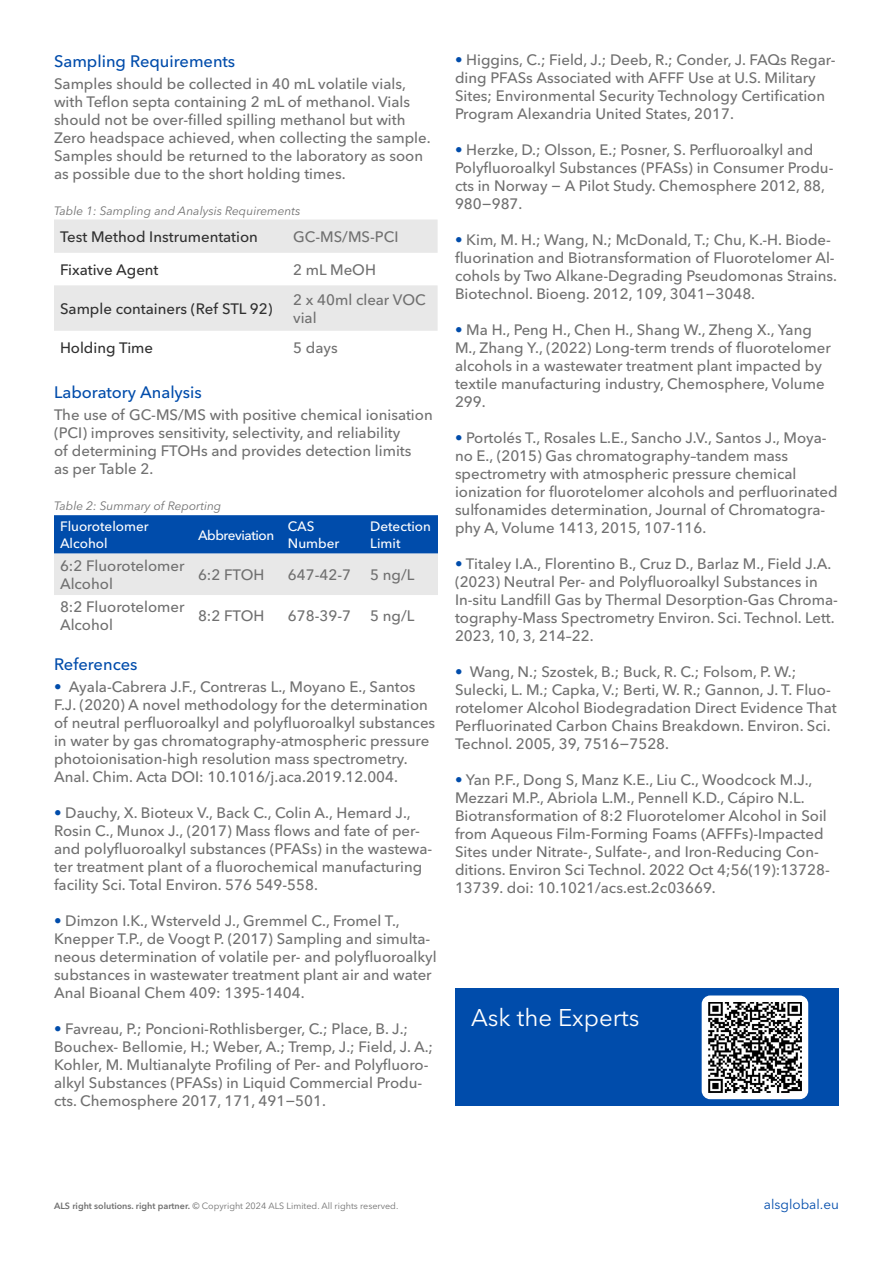
<style>
.page{position:relative;width:893px;height:1263px;background:#fff}
.page>*{position:absolute;margin:0;border:0;box-sizing:border-box;transform-origin:0 0}
.t1{font:24px "Avenir Next LT Pro";color:#fff}
.t2{font:500 16.5px "Avenir Next LT Pro";color:#004cab}
.t3{font:500 15px/18px "Avenir Next LT Pro";color:#707070}
.t4{font:500 15px "Avenir Next LT Pro";color:#303030}
.t5{font:500 13.5px/16.2px "Avenir Next LT Pro";color:#fff}
.t6{font:13.5px "Avenir Next LT Pro";color:#004cab}
.t7{font:500 13.5px "Avenir Next LT Pro";letter-spacing:-.03em;color:#fff}
.t8{font:italic 12px "Avenir Next LT Pro";color:#707070}
.t9{font:9px "Avenir Next LT Pro";color:#707070}
.s1{color:#004cab}
.s2{font-weight:600}
</style>
<div class="page">
<div style="left:54px;top:219px;width:384px;height:34px;background:#e8e8e8"></div>
<div style="left:54px;top:285px;width:384px;height:46px;background:#e8e8e8"></div>
<svg style="left:54px;top:515px;width:384px;height:80px;background:#799dca"></svg>
<div style="left:455px;top:989px;width:384px;height:117px;background:#004cab"></div>
<div style="left:702px;top:995px;width:106px;height:104px;background:#fff;border-radius:9px"></div>
<img style="left:708px;top:1002px;width:94px;height:91px">
<p class="t2" style="left:54px;top:51px;width:183px">Sampling Requirements</p>
<p class="t3" style="left:54px;top:74px;width:378px">Samples should be collected in 40 mL volatile vials, with Teflon septa containing 2 mL of methanol. Vials should not be over-filled spilling methanol but with Zero headspace achieved, when collecting the sample.<br>Samples should be returned to the laboratory as soon as possible due to the short holding times.</p>
<p class="t8" style="left:54px;top:204px;width:248px">Table 1: Sampling and Analysis Requirements</p>
<p class="t4" style="left:60px;top:228px;width:199px">Test Method Instrumentation</p>
<p class="t3" style="left:293px;top:228px;width:107px">GC-MS/MS-PCI</p>
<p class="t4" style="left:60px;top:260px;width:100px">Fixative Agent</p>
<p class="t3" style="left:293px;top:260px;width:84px">2 mL MeOH</p>
<p class="t4" style="left:60px;top:299px;width:214px">Sample containers (Ref STL 92)</p>
<p class="t3" style="left:293px;top:290px;width:134px">2 x 40ml clear VOC vial</p>
<p class="t4" style="left:60px;top:339px;width:95px">Holding Time</p>
<p class="t3" style="left:293px;top:339px;width:46px">5 days</p>
<p class="t2" style="left:54px;top:382px;width:149px">Laboratory Analysis</p>
<p class="t3" style="left:54px;top:406px;width:380px">The use of GC-MS/MS with positive chemical ionisation (PCI) improves sensitivity, selectivity, and reliability</p>
<p class="t3" style="left:54px;top:442px;width:359px">of determining FTOHs and provides detection limits</p>
<p class="t3" style="left:54px;top:460px;width:101px">as per Table 2.</p>
<p class="t8" style="left:54px;top:498px;width:169px">Table 2: Summary of Reporting</p>
<p class="t5" style="left:60px;top:519px;width:90px">Fluorotelomer<br>Alcohol</p>
<p class="t7" style="left:198px;top:527px;width:78px">Abbreviation</p>
<p class="t5" style="left:288px;top:519px;width:28px">CAS</p>
<p class="t5" style="left:288px;top:535px;width:53px">Number</p>
<p class="t5" style="left:370px;top:519px;width:62px">Detection<br>Limit</p>
<p class="t3" style="left:60px;top:557px;width:126px">6:2 Fluorotelomer<br>Alcohol</p>
<p class="t3" style="left:198px;top:566px;width:68px">6:2 FTOH</p>
<p class="t3" style="left:288px;top:566px;width:65px">647-42-7</p>
<p class="t3" style="left:370px;top:566px;width:46px">5 ng/L</p>
<p class="t3" style="left:60px;top:598px;width:126px">8:2 Fluorotelomer<br>Alcohol</p>
<p class="t3" style="left:198px;top:607px;width:68px">8:2 FTOH</p>
<p class="t3" style="left:288px;top:607px;width:65px">678-39-7</p>
<p class="t3" style="left:370px;top:607px;width:46px">5 ng/L</p>
<p class="t2" style="left:54px;top:654px;width:85px">References</p>
<p class="t3" style="left:54px;top:678px;width:383px"><span class="s1">•</span> Ayala-Cabrera J.F., Contreras L., Moyano E., Santos F.J. (2020) A novel methodology for the determination of neutral perfluoroalkyl and polyfluoroalkyl substances in water by gas chromatography-atmospheric pressure photoionisation-high resolution mass spectrometry.<br>Anal. Chim. Acta DOI: 10.1016/j.aca.2019.12.004.</p>
<p class="t3" style="left:54px;top:804px;width:380px"><span class="s1">•</span> Dauchy, X. Bioteux V., Back C., Colin A., Hemard J., Rosin C., Munox J., (2017) Mass flows and fate of per&shy;and polyfluoroalkyl substances (PFASs) in the wastewa&shy;ter treatment plant of a fluorochemical manufacturing facility Sci. Total Environ. 576 549-558.</p>
<p class="t3" style="left:54px;top:912px;width:384px"><span class="s1">•</span> Dimzon I.K., Wsterveld J., Gremmel C., Fromel T., Knepper T.P., de Voogt P. (2017) Sampling and simulta&shy;neous determination of volatile per- and polyfluoroalkyl substances in wastewater treatment plant air and water Anal Bioanal Chem 409: 1395-1404.</p>
<p class="t3" style="left:54px;top:1020px;width:381px"><span class="s1">•</span> Favreau, P.; Poncioni-Rothlisberger, C.; Place, B. J.; Bouchex- Bellomie, H.; Weber, A.; Tremp, J.; Field, J. A.; Kohler, M. Multianalyte Profiling of Per- and Polyfluoro&shy;alkyl Substances (PFASs) in Liquid Commercial Produ&shy;cts. Chemosphere 2017, 171, 491−501.</p>
<p class="t3" style="left:455px;top:51px;width:382px"><span class="s1">•</span> Higgins, C.; Field, J.; Deeb, R.; Conder, J. FAQs Regar&shy;ding PFASs Associated with AFFF Use at U.S. Military Sites; Environmental Security Technology Certification Program Alexandria United States, 2017.</p>
<p class="t3" style="left:455px;top:141px;width:380px"><span class="s1">•</span> Herzke, D.; Olsson, E.; Posner, S. Perfluoroalkyl and Polyfluoroalkyl Substances (PFASs) in Consumer Produ&shy;cts in Norway − A Pilot Study. Chemosphere 2012, 88, 980−987.</p>
<p class="t3" style="left:455px;top:231px;width:383px"><span class="s1">•</span> Kim, M. H.; Wang, N.; McDonald, T.; Chu, K.-H. Biode&shy;fluorination and Biotransformation of Fluorotelomer Al&shy;cohols by Two Alkane-Degrading Pseudomonas Strains.<br>Biotechnol. Bioeng. 2012, 109, 3041−3048.</p>
<p class="t3" style="left:455px;top:321px;width:377px"><span class="s1">•</span> Ma H., Peng H., Chen H., Shang W., Zheng X., Yang M., Zhang Y., (2022) Long-term trends of fluorotelomer alcohols in a wastewater treatment plant impacted by textile manufacturing industry, Chemosphere, Volume 299.</p>
<p class="t3" style="left:455px;top:429px;width:384px"><span class="s1">•</span> Portolés T., Rosales L.E., Sancho J.V., Santos J., Moya&shy;no E., (2015) Gas chromatography–tandem mass spectrometry with atmospheric pressure chemical ionization for fluorotelomer alcohols and perfluorinated sulfonamides determination, Journal of Chromatogra&shy;phy A, Volume 1413, 2015, 107-116.</p>
<p class="t3" style="left:455px;top:555px;width:384px"><span class="s1">•</span> Titaley I.A., Florentino B., Cruz D., Barlaz M., Field J.A. (2023) Neutral Per- and Polyfluoroalkyl Substances in In-situ Landfill Gas by Thermal Desorption-Gas Chroma&shy;tography-Mass Spectrometry Environ. Sci. Technol. Lett.<br>2023, 10, 3, 214–22.</p>
<p class="t3" style="left:455px;top:663px;width:383px"><span class="s1">•</span> Wang, N.; Szostek, B.; Buck, R. C.; Folsom, P. W.; Sulecki, L. M.; Capka, V.; Berti, W. R.; Gannon, J. T. Fluo&shy;rotelomer Alcohol Biodegradation Direct Evidence That Perfluorinated Carbon Chains Breakdown. Environ. Sci.<br>Technol. 2005, 39, 7516−7528.</p>
<p class="t3" style="left:455px;top:771px;width:376px"><span class="s1">•</span> Yan P.F., Dong S, Manz K.E., Liu C., Woodcock M.J., Mezzari M.P., Abriola L.M., Pennell K.D., Cápiro N.L.<br>Biotransformation of 8:2 Fluorotelomer Alcohol in Soil from Aqueous Film-Forming Foams (AFFFs)-Impacted Sites under Nitrate-, Sulfate-, and Iron-Reducing Con&shy;ditions. Environ Sci Technol. 2022 Oct 4;56(19):13728- 13739. doi: 10.1021/acs.est.2c03669.</p>
<p class="t1" style="left:471px;top:1003px;width:170px">Ask the Experts</p>
<p class="t9" style="left:54px;top:1200px;width:346px"><span class="s2">ALS right solutions. right partner.</span> © Copyright 2024 ALS Limited. All rights reserved.</p>
<p class="t6" style="left:764px;top:1196px;width:77px">alsglobal.eu</p>
</div>
